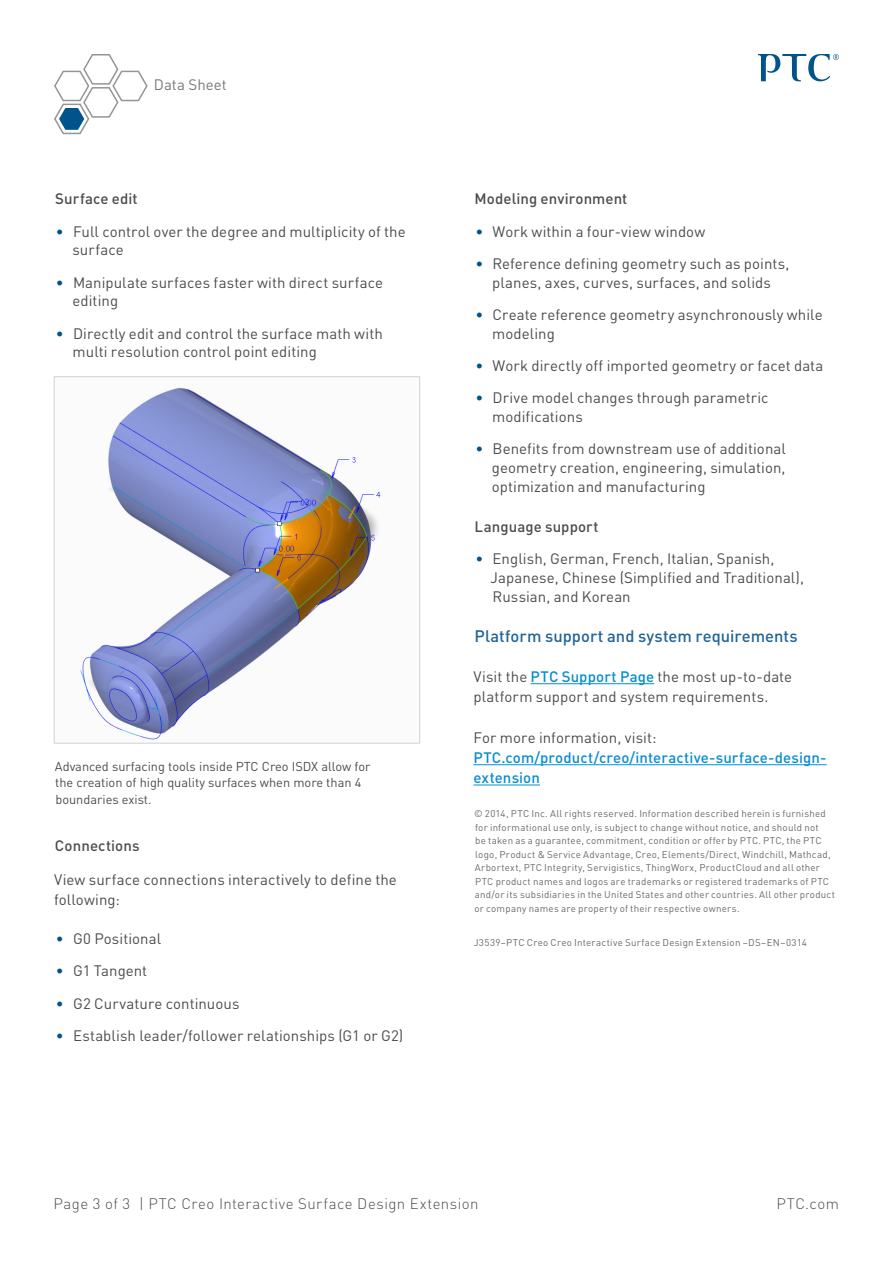
<style>
.page{position:relative;width:893px;height:1263px;background:#fff}
.page>*{position:absolute;margin:0;border:0;box-sizing:border-box;transform-origin:0 0}
._3__Text_Subhead_1{font:500 16.5px "DIN Pro";color:#216498}
._4__Text_Body{font:15px/18.8px "DIN Pro";letter-spacing:.005em;color:#4b4c4d}
._4__Text_Body-2{font:500 15px/20.2px "DIN Pro";letter-spacing:.005em;color:#068ed0}
.t1{font:300 15px "DIN Pro";letter-spacing:.03em;color:#4b4c4d}
._3__Text_Subhead_2{font:500 15px "DIN Pro";letter-spacing:.005em;color:#4b4c4d}
.t2{font:15px "DIN Pro";color:#76787b}
._6__Caption{font:12.75px/16.5px "DIN Pro";color:#4b4c4d}
._10__Legal{font:9.75px/13.5px "DIN Pro";letter-spacing:.025em;color:#69696c}
.s1{color:#00548b}
.s2{font-weight:500;color:#068ed0}
.s3{font-weight:400;color:#4b4c4d}
</style>
<div class="page">
<svg style="left:758px;top:54px;width:81px;height:28px"></svg>
<svg style="left:54px;top:54px;width:94px;height:81px"></svg>
<img style="left:80px;top:387px;width:301px;height:353px">
<div style="left:54px;top:376px;width:366px;height:367px;border:1px solid #d1d2d4"></div>
<hr style="left:531px;top:683px;width:123px;height:1px;background:#068ed0">
<hr style="left:473px;top:764px;width:354px;height:1px;background:#068ed0">
<hr style="left:473px;top:785px;width:67px;height:1px;background:#068ed0">
<p class="t2" style="left:154px;top:73px;width:74px">Data Sheet</p>
<p class="_3__Text_Subhead_2" style="left:55px;top:187px;width:84px">Surface edit</p>
<p class="_4__Text_Body" style="left:72px;top:220px;width:335px;text-indent:-17px"><span class="s1">•</span> Full control over the degree and multiplicity of the surface</p>
<p class="_4__Text_Body" style="left:72px;top:271px;width:312px;text-indent:-17px"><span class="s1">•</span> Manipulate surfaces faster with direct surface editing</p>
<p class="_4__Text_Body" style="left:73px;top:322px;width:312px;text-indent:-17px"><span class="s1">•</span> Directly edit and control the surface math with multi resolution control point editing</p>
<p class="_6__Caption" style="left:55px;top:757px;width:317px">Advanced surfacing tools inside PTC Creo ISDX allow for the creation of high quality surfaces when more than 4 boundaries exist.</p>
<p class="_3__Text_Subhead_2" style="left:55px;top:833px;width:86px">Connections</p>
<p class="_4__Text_Body" style="left:54px;top:868px;width:344px;line-height:20.2px">View surface connections interactively to define the following:</p>
<p class="_4__Text_Body" style="left:56px;top:928px;width:107px"><span class="s1">•</span> G0 Positional</p>
<p class="_4__Text_Body" style="left:56px;top:960px;width:93px"><span class="s1">•</span> G1 Tangent</p>
<p class="_4__Text_Body" style="left:56px;top:992px;width:185px"><span class="s1">•</span> G2 Curvature continuous</p>
<p class="_4__Text_Body" style="left:56px;top:1024px;width:349px"><span class="s1">•</span> Establish leader/follower relationships (G1 or G2)</p>
<p class="_3__Text_Subhead_2" style="left:475px;top:187px;width:154px">Modeling environment</p>
<p class="_4__Text_Body" style="left:475px;top:220px;width:231px"><span class="s1">•</span> Work within a four-view window</p>
<p class="_4__Text_Body" style="left:475px;top:253px;width:316px;text-align:center"><span class="s1">•</span> Reference defining geometry such as points, planes, axes, curves, surfaces, and solids</p>
<p class="_4__Text_Body" style="left:492px;top:304px;width:332px;text-indent:-17px"><span class="s1">•</span> Create reference geometry asynchronously while modeling</p>
<p class="_4__Text_Body" style="left:475px;top:355px;width:349px"><span class="s1">•</span> Work directly off imported geometry or facet data</p>
<p class="_4__Text_Body" style="left:492px;top:387px;width:278px;text-indent:-17px"><span class="s1">•</span> Drive model changes through parametric modifications</p>
<p class="_4__Text_Body" style="left:492px;top:438px;width:295px;text-align:justify;text-indent:-17px"><span class="s1">•</span> Benefits from downstream use of additional geometry creation, engineering, simulation, optimization and manufacturing</p>
<p class="_3__Text_Subhead_2" style="left:475px;top:515px;width:126px">Language support</p>
<p class="_4__Text_Body" style="left:491px;top:548px;width:315px;text-indent:-15px"><span class="s1">•</span> English, German, French, Italian, Spanish,<br>Japanese, Chinese (Simplified and Traditional),<br>Russian, and Korean</p>
<p class="_3__Text_Subhead_1" style="left:474px;top:622px;width:325px">Platform support and system requirements</p>
<p class="_4__Text_Body" style="left:473px;top:665px;width:320px;line-height:20.2px">Visit the <span class="s2">PTC Support Page</span> the most up-to-date platform support and system requirements.</p>
<p class="_4__Text_Body-2" style="left:473px;top:726px;width:355px"><span class="s3">For more information, visit:<br></span>PTC.com/product/creo/interactive-surface-design&shy;extension</p>
<p class="_10__Legal" style="left:474px;top:806px;width:362px">© 2014, PTC Inc. All rights reserved. Information described herein is furnished for informational use only, is subject to change without notice, and should not<br>be taken as a guarantee, commitment, condition or offer by PTC. PTC, the PTC logo, Product &amp; Service Advantage, Creo, Elements/Direct, Windchill, Mathcad, Arbortext, PTC Integrity, Servigistics, ThingWorx, ProductCloud and all other PTC product names and logos are trademarks or registered trademarks of PTC and/or its subsidiaries in the United States and other countries. All other product or company names are property of their respective owners.</p>
<p class="_10__Legal" style="left:474px;top:934px;width:335px">J3539–PTC Creo Creo Interactive Surface Design Extension –DS–EN–0314</p>
<p class="t1" style="left:53px;top:1192px;width:427px">Page 3 of 3 | PTC Creo Interactive Surface Design Extension</p>
<p class="t1" style="left:776px;top:1192px;width:64px">PTC.com</p>
</div>
